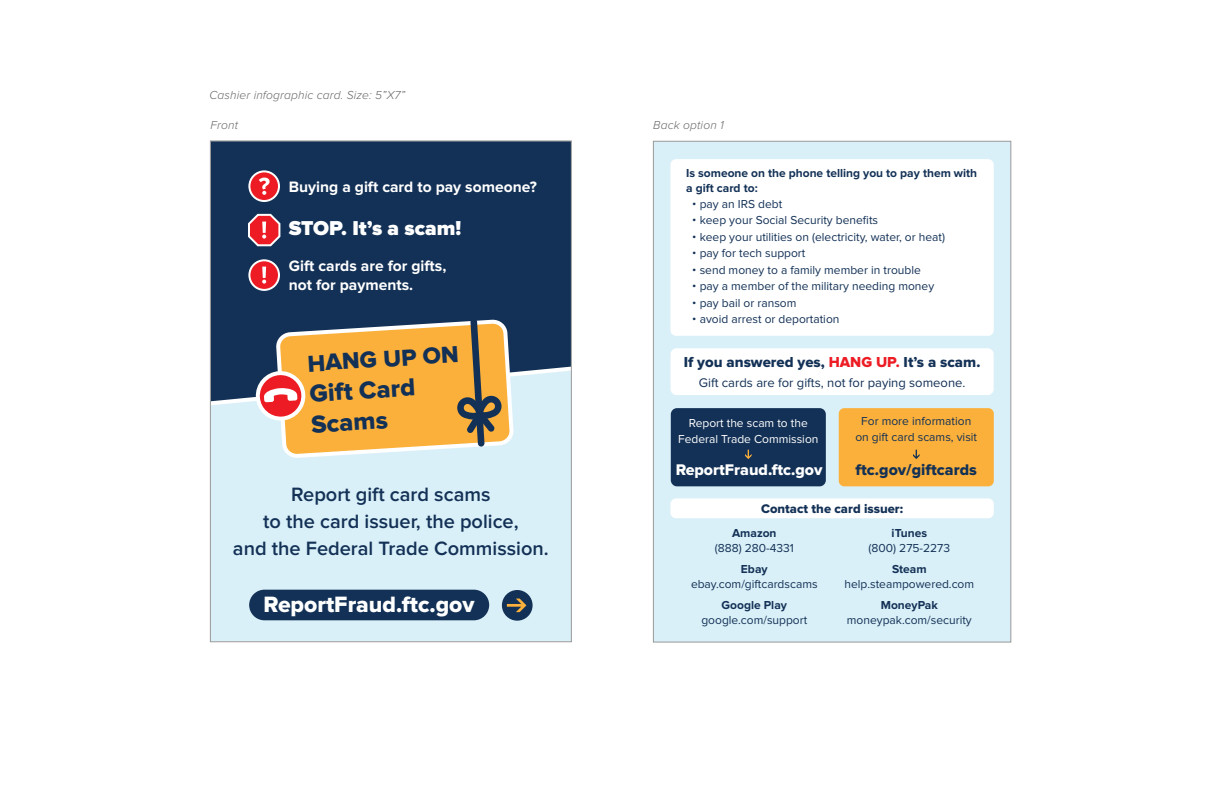
<style>
.page{position:relative;width:1224px;height:792px;background:#fff}
.page>*{position:absolute;margin:0;border:0;box-sizing:border-box;transform-origin:0 0}
.t1{font:25.4px/30.4px "Proxima Nova Extrabld";color:#133156}
.t2{font:24px "Proxima Nova Extrabld";color:#133156}
.t3{font:23px "Proxima Nova Extrabld";color:#fff}
.t4{font:900 20.8px "Proxima Nova";color:#fff}
.t5{font:600 20px/27px "Proxima Nova";color:#133156;text-align:center}
.t6{font:16px "Proxima Nova Extrabld";color:#fff}
.t7{font:16px "Proxima Nova Extrabld";color:#133156}
.t8{font:700 15.6px/18.8px "Proxima Nova";color:#fff}
.t9{font:15px "Proxima Nova Extrabld";color:#133156}
.t10{font:13px "Proxima Nova";color:#133156}
.t11{font:13px "Proxima Nova Extrabld";color:#133156}
.t12{font:12px/16px "Proxima Nova";color:#133156;text-align:center}
.t13{font:700 12px/14.4px "Proxima Nova";color:#133156}
.t14{font:italic 300 12px "Proxima Nova";letter-spacing:.01em;color:#666}
.t15{font:12px/16px "Proxima Nova";color:#fff;text-align:center}
.s1{color:#ed1c24}
</style>
<div class="page">
<div style="left:653px;top:141px;width:358px;height:501px;background:#daf0f8;border:1px solid #999"></div>
<div style="left:212px;top:143px;width:358px;height:175px;background:#133156"></div>
<div style="left:212px;top:456px;width:358px;height:184px;background:#daf0f8"></div>
<svg style="left:249px;top:171px;width:30px;height:30px"></svg>
<div style="left:248px;top:170px;width:32px;height:32px;border:2px solid #fff;border-radius:50%"></div>
<svg style="left:259px;top:178px;width:11px;height:17px"></svg>
<svg style="left:247px;top:212px;width:34px;height:35px"></svg>
<div style="left:249px;top:260px;width:30px;height:30px;background:#ed1c24;border-radius:50%"></div>
<div style="left:248px;top:259px;width:32px;height:32px;border:2px solid #fff;border-radius:50%"></div>
<svg style="left:262px;top:267px;width:4px;height:17px"></svg>
<svg style="left:209px;top:318px;width:361px;height:138px;background:#bea173"></svg>
<div style="left:249px;top:590px;width:240px;height:30px;background:#133156;border-radius:15px"></div>
<div style="left:502px;top:590px;width:31px;height:31px;background:#133156;border-radius:50%"></div>
<svg style="left:507px;top:599px;width:19px;height:13px"></svg>
<div style="left:671px;top:408px;width:155px;height:78px;background:#133156;border-radius:6px"></div>
<div style="left:839px;top:408px;width:155px;height:78px;background:#fbb03b;border-radius:6px"></div>
<svg style="left:745px;top:450px;width:7px;height:9px"></svg>
<svg style="left:913px;top:450px;width:7px;height:9px"></svg>
<div style="left:670px;top:159px;width:324px;height:177px;background:#fff;border-radius:6px"></div>
<div style="left:671px;top:348px;width:323px;height:47px;background:#fff;border-radius:6px"></div>
<div style="left:670px;top:498px;width:324px;height:20px;background:#fff;border-radius:5px"></div>
<p class="t14" style="left:209px;top:89px;width:197px">Cashier infographic card. Size: 5”X7”</p>
<p class="t14" style="left:211px;top:119px;width:29px">Front</p>
<p class="t14" style="left:653px;top:119px;width:72px">Back option 1</p>
<p class="t8" style="left:289px;top:178px;width:250px">Buying a gift card to pay someone?</p>
<h3 class="t4" style="left:289px;top:216px;width:174px">STOP. It’s a scam!</h3>
<p class="t8" style="left:289px;top:257px;width:159px">Gift cards are for gifts, not for payments.</p>
<h2 class="t2" style="left:307px;top:350px;width:153px;rotate:-4deg">HANG UP ON</h2>
<h1 class="t1" style="left:308px;top:379px;width:108px;rotate:-4deg">Gift Card<br>Scams</h1>
<h3 class="t5" style="left:233px;top:482px;width:317px">Report gift card scams<br>to the card issuer, the police,<br>and the Federal Trade Commission.</h3>
<h3 class="t3" style="left:263px;top:591px;width:213px">ReportFraud.ftc.gov</h3>
<p class="t13" style="left:686px;top:166px;width:293px">Is someone on the phone telling you to pay them with a gift card to:</p>
<p class="t12" style="left:692px;top:196px;width:91px">• pay an IRS debt</p>
<p class="t12" style="left:692px;top:213px;width:187px">• keep your Social Security benefits</p>
<p class="t12" style="left:692px;top:229px;width:254px">• keep your utilities on (electricity, water, or heat)</p>
<p class="t12" style="left:692px;top:245px;width:115px">• pay for tech support</p>
<p class="t12" style="left:692px;top:262px;width:230px">• send money to a family member in trouble</p>
<p class="t12" style="left:692px;top:278px;width:243px">• pay a member of the military needing money</p>
<p class="t12" style="left:692px;top:295px;width:106px">• pay bail or ransom</p>
<p class="t12" style="left:692px;top:311px;width:149px">• avoid arrest or deportation</p>
<p class="t9" style="left:684px;top:353px;width:298px">If you answered yes, <span class="s1">HANG UP.</span> It’s a scam.</p>
<p class="t10" style="left:699px;top:375px;width:268px">Gift cards are for gifts, not for paying someone.</p>
<p class="t15" style="left:678px;top:416px;width:142px">Report the scam to the<br>Federal Trade Commission</p>
<h3 class="t6" style="left:676px;top:460px;width:148px">ReportFraud.ftc.gov</h3>
<p class="t12" style="left:855px;top:414px;width:123px">For more information on gift card scams, visit</p>
<h3 class="t7" style="left:856px;top:461px;width:123px">ftc.gov/giftcards</h3>
<p class="t11" style="left:761px;top:501px;width:144px">Contact the card issuer:</p>
<p class="t13" style="left:732px;top:526px;width:46px">Amazon</p>
<p class="t12" style="left:715px;top:540px;width:81px">(888) 280-4331</p>
<p class="t13" style="left:741px;top:562px;width:28px">Ebay</p>
<p class="t12" style="left:691px;top:576px;width:128px">ebay.com/giftcardscams</p>
<p class="t13" style="left:722px;top:598px;width:67px">Google Play</p>
<p class="t12" style="left:701px;top:612px;width:107px">google.com/support</p>
<p class="t13" style="left:892px;top:526px;width:37px">iTunes</p>
<p class="t12" style="left:869px;top:540px;width:83px">(800) 275-2273</p>
<p class="t13" style="left:892px;top:562px;width:36px">Steam</p>
<p class="t12" style="left:845px;top:576px;width:131px">help.steampowered.com</p>
<p class="t13" style="left:881px;top:598px;width:59px">MoneyPak</p>
<p class="t12" style="left:847px;top:612px;width:126px">moneypak.com/security</p>
</div>
